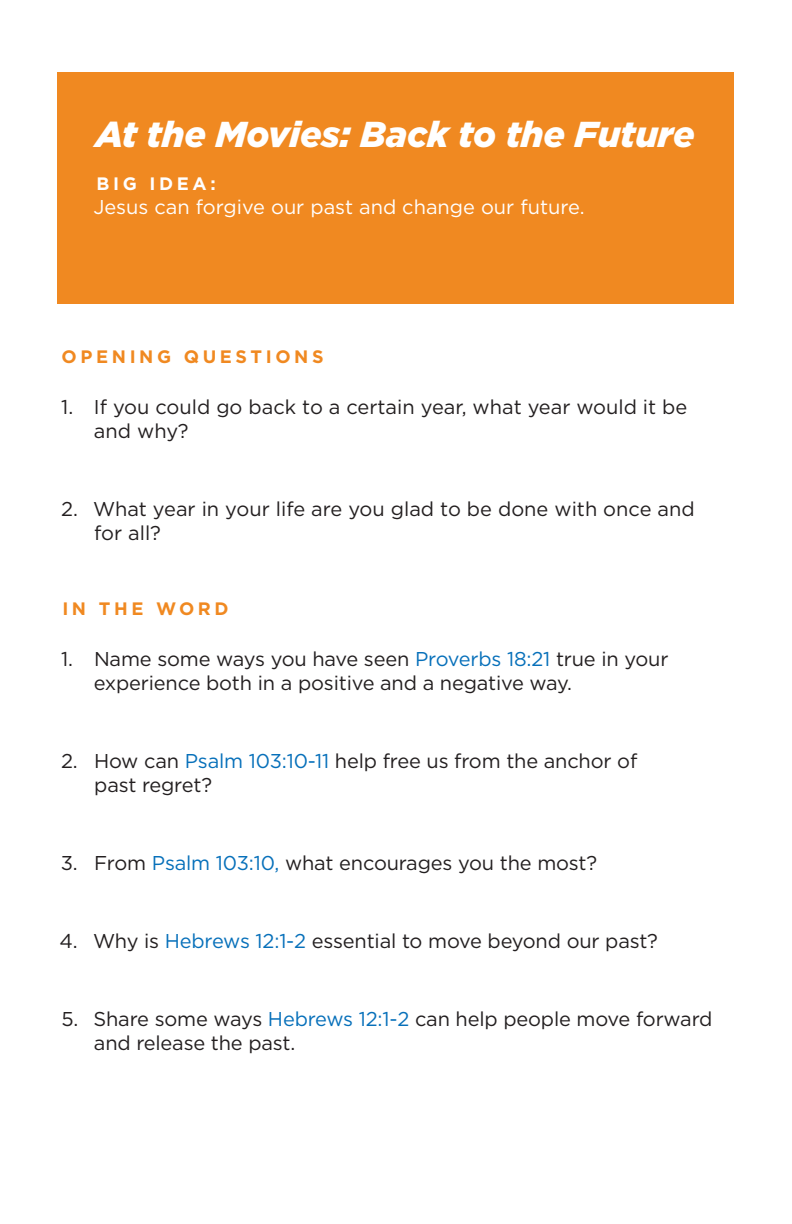
<style>
.page{position:relative;width:792px;height:1224px;background:#fff}
.page>*{position:absolute;margin:0;border:0;box-sizing:border-box;transform-origin:0 0}
.t1{font:italic 900 36px "Gotham";letter-spacing:-.005em;color:#fff}
.t2{font:20px/24px "Gotham";letter-spacing:-.01em;color:#231f20}
.t3{font:20px "Gotham";color:#fff}
.t4{font:700 18px "Gotham";letter-spacing:.2em;color:#f08921}
.t5{font:700 18px "Gotham";letter-spacing:.2em;color:#fff}
.s1{color:#0770ba}
</style>
<div class="page">
<div style="left:58px;top:72px;width:676px;height:232px;background:#f08921"></div>
<h1 class="t1" style="left:95px;top:110px;width:601px">At the Movies: Back to the Future</h1>
<p class="t5" style="left:97px;top:172px;width:121px">BIG IDEA:</p>
<p class="t3" style="left:93px;top:194px;width:493px">Jesus can forgive our past and change our future.</p>
<p class="t4" style="left:62px;top:345px;width:263px">OPENING QUESTIONS</p>
<p class="t2" style="left:94px;top:394px;width:595px;text-indent:-33px">1. If you could go back to a certain year, what year would it be and why?</p>
<p class="t2" style="left:94px;top:496px;width:602px;text-indent:-33px">2. What year in your life are you glad to be done with once and for all?</p>
<p class="t4" style="left:62px;top:597px;width:168px">IN THE WORD</p>
<p class="t2" style="left:94px;top:647px;width:576px;text-indent:-33px">1. Name some ways you have seen <span class="s1">Proverbs 18:21</span> true in your experience both in a positive and a negative way.</p>
<p class="t2" style="left:94px;top:749px;width:545px;text-indent:-33px">2. How can <span class="s1">Psalm 103:10-11</span> help free us from the anchor of past regret?</p>
<p class="t2" style="left:61px;top:851px;width:538px">3. From <span class="s1">Psalm 103:10,</span> what encourages you the most?</p>
<p class="t2" style="left:60px;top:929px;width:600px">4. Why is <span class="s1">Hebrews 12:1-2</span> essential to move beyond our past?</p>
<p class="t2" style="left:94px;top:1007px;width:620px;text-indent:-32px">5. Share some ways <span class="s1">Hebrews 12:1-2</span> can help people move forward and release the past.</p>
</div>
